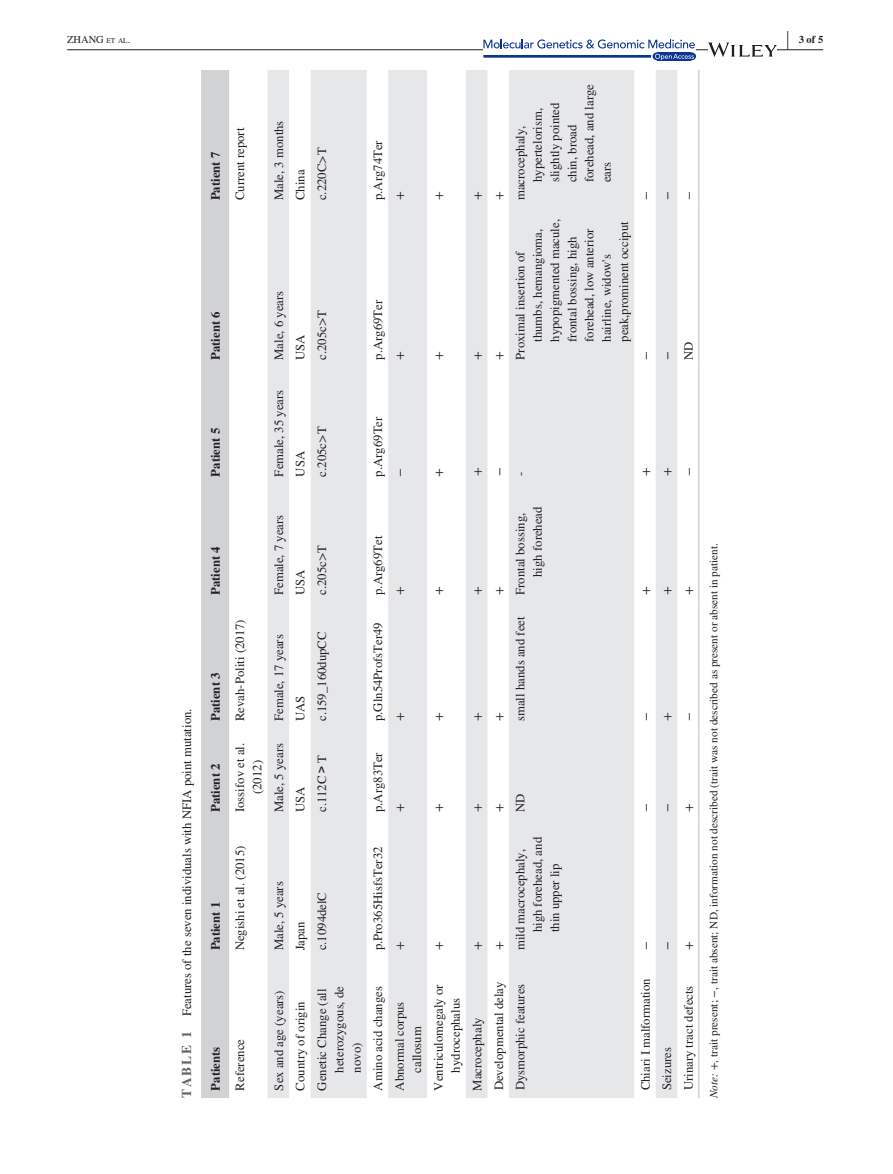
<style>
.page{position:relative;width:893px;height:1174px;background:#fff}
.page>*{position:absolute;margin:0;border:0;box-sizing:border-box;transform-origin:0 0}
.t1{font:700 25.95px "STIX";color:#231f20;scale:.36 1}
.t2{font:12.75px/17.2px "STIX";color:#231f20}
.t3{font:700 12.75px "STIX";color:#231f20}
.t4{font:11.25px "STIX";color:#231f20}
.t5{font:10.5px "STIX";color:#231f20}
.t6{font:700 10.5px "STIX";color:#231f20}
.s1{font-size:7.35px}
.s2{font-weight:700;font-size:13.5px;color:#636366}
.s3{font-family:"Arial Unicode MS"}
.s4{font-style:italic}
</style>
<div class="page">
<hr style="left:67px;top:49px;width:756px;height:1px;background:#231f20">
<svg style="left:483px;top:39px;width:212px;height:21px"></svg>
<svg style="left:708px;top:43px;width:69px;height:14px"></svg>
<div style="left:201px;top:70px;width:28px;height:1028px;background:#d1d2d4"></div>
<svg style="left:268px;top:70px;width:409px;height:1028px;fill:#e6e7e9"></svg>
<hr style="left:698px;top:958px;width:2px;height:140px;background:#d1d2d4">
<hr style="left:698px;top:819px;width:2px;height:139px;background:#d1d2d4">
<hr style="left:698px;top:728px;width:2px;height:91px;background:#d1d2d4">
<hr style="left:698px;top:602px;width:2px;height:126px;background:#d1d2d4">
<hr style="left:698px;top:484px;width:2px;height:118px;background:#d1d2d4">
<hr style="left:698px;top:367px;width:2px;height:117px;background:#d1d2d4">
<hr style="left:698px;top:208px;width:2px;height:159px;background:#d1d2d4">
<hr style="left:698px;top:70px;width:2px;height:138px;background:#d1d2d4">
<h1 class="t1" style="left:787px;top:24px;width:7px">|</h1>
<p class="t5" style="left:67px;top:32px;width:65px">ZHANG <span class="s1">et al</span>.</p>
<p class="t6" style="left:799px;top:33px;width:26px">3 of 5</p>
<p class="t2" style="left:179px;top:1098px;width:391px;rotate:-90deg"><span class="s2">TABLE 1</span> Features of the seven individuals with NFIA point mutation.</p>
<p class="t3" style="left:208px;top:200px;width:50px;rotate:-90deg">Patient 7</p>
<p class="t3" style="left:208px;top:360px;width:50px;rotate:-90deg">Patient 6</p>
<p class="t3" style="left:208px;top:476px;width:50px;rotate:-90deg">Patient 5</p>
<p class="t3" style="left:208px;top:595px;width:50px;rotate:-90deg">Patient 4</p>
<p class="t3" style="left:208px;top:721px;width:50px;rotate:-90deg">Patient 3</p>
<p class="t3" style="left:208px;top:812px;width:50px;rotate:-90deg">Patient 2</p>
<p class="t3" style="left:208px;top:950px;width:50px;rotate:-90deg">Patient 1</p>
<p class="t3" style="left:208px;top:1090px;width:45px;rotate:-90deg">Patients</p>
<p class="t2" style="left:232px;top:200px;width:74px;rotate:-90deg">Current report</p>
<p class="t2" style="left:271px;top:200px;width:81px;rotate:-90deg">Male, 3 months</p>
<p class="t2" style="left:293px;top:200px;width:32px;rotate:-90deg">China</p>
<p class="t2" style="left:314px;top:200px;width:55px;rotate:-90deg">c.220C&gt;T</p>
<p class="t2" style="left:370px;top:200px;width:61px;rotate:-90deg">p.Arg74Ter</p>
<p class="t2" style="left:392px;top:200px;width:10px;rotate:-90deg">+</p>
<p class="t2" style="left:271px;top:360px;width:71px;rotate:-90deg">Male, 6 years</p>
<p class="t2" style="left:293px;top:360px;width:27px;rotate:-90deg">USA</p>
<p class="t2" style="left:271px;top:476px;width:88px;rotate:-90deg">Female, 35 years</p>
<p class="t2" style="left:293px;top:476px;width:27px;rotate:-90deg">USA</p>
<p class="t2" style="left:314px;top:360px;width:52px;rotate:-90deg">c.205c&gt;T</p>
<p class="t2" style="left:314px;top:476px;width:52px;rotate:-90deg">c.205c&gt;T</p>
<p class="t2" style="left:370px;top:360px;width:61px;rotate:-90deg">p.Arg69Ter</p>
<p class="t2" style="left:392px;top:360px;width:10px;rotate:-90deg">+</p>
<p class="t2" style="left:370px;top:476px;width:61px;rotate:-90deg">p.Arg69Ter</p>
<p class="t2" style="left:392px;top:476px;width:10px;rotate:-90deg">−</p>
<p class="t2" style="left:232px;top:721px;width:103px;rotate:-90deg">Revah-Politi (2017)</p>
<p class="t2" style="left:232px;top:812px;width:71px;text-align:center;rotate:-90deg">Iossifov et al. (2012)</p>
<p class="t2" style="left:271px;top:595px;width:82px;rotate:-90deg">Female, 7 years</p>
<p class="t2" style="left:293px;top:595px;width:27px;rotate:-90deg">USA</p>
<p class="t2" style="left:271px;top:721px;width:88px;rotate:-90deg">Female, 17 years</p>
<p class="t2" style="left:271px;top:812px;width:71px;rotate:-90deg">Male, 5 years</p>
<p class="t2" style="left:293px;top:721px;width:27px;rotate:-90deg">UAS</p>
<p class="t2" style="left:293px;top:812px;width:27px;rotate:-90deg">USA</p>
<p class="t2" style="left:314px;top:595px;width:52px;rotate:-90deg">c.205c&gt;T</p>
<p class="t2" style="left:314px;top:721px;width:91px;rotate:-90deg">c.159_160dupCC</p>
<p class="t2" style="left:314px;top:812px;width:59px;rotate:-90deg">c.112C<span class="s3">＞</span>T</p>
<p class="t2" style="left:232px;top:950px;width:106px;rotate:-90deg">Negishi et al. (2015)</p>
<p class="t2" style="left:271px;top:950px;width:71px;rotate:-90deg">Male, 5 years</p>
<p class="t2" style="left:293px;top:950px;width:30px;rotate:-90deg">Japan</p>
<p class="t2" style="left:314px;top:950px;width:60px;rotate:-90deg">c.1094delC</p>
<p class="t2" style="left:370px;top:595px;width:61px;rotate:-90deg">p.Arg69Tet</p>
<p class="t2" style="left:370px;top:721px;width:100px;rotate:-90deg">p.Gln54ProfsTer49</p>
<p class="t2" style="left:392px;top:595px;width:10px;rotate:-90deg">+</p>
<p class="t2" style="left:392px;top:721px;width:10px;rotate:-90deg">+</p>
<p class="t2" style="left:370px;top:812px;width:61px;rotate:-90deg">p.Arg83Ter</p>
<p class="t2" style="left:392px;top:812px;width:10px;rotate:-90deg">+</p>
<p class="t2" style="left:370px;top:950px;width:105px;rotate:-90deg">p.Pro365HisfsTer32</p>
<p class="t2" style="left:392px;top:950px;width:10px;rotate:-90deg">+</p>
<p class="t2" style="left:232px;top:1090px;width:53px;rotate:-90deg">Reference</p>
<p class="t2" style="left:271px;top:1090px;width:102px;rotate:-90deg">Sex and age (years)</p>
<p class="t2" style="left:293px;top:1090px;width:91px;rotate:-90deg">Country of origin</p>
<p class="t2" style="left:314px;top:1072px;width:88px;text-indent:-18px;rotate:-90deg">Genetic Change (all heterozygous, de novo)</p>
<p class="t2" style="left:370px;top:1090px;width:106px;rotate:-90deg">Amino acid changes</p>
<p class="t2" style="left:392px;top:1090px;width:90px;text-align:center;rotate:-90deg">Abnormal corpus callosum</p>
<p class="t2" style="left:431px;top:200px;width:10px;rotate:-90deg">+</p>
<p class="t2" style="left:431px;top:360px;width:10px;rotate:-90deg">+</p>
<p class="t2" style="left:469px;top:200px;width:10px;rotate:-90deg">+</p>
<p class="t2" style="left:469px;top:360px;width:10px;rotate:-90deg">+</p>
<p class="t2" style="left:491px;top:200px;width:10px;rotate:-90deg">+</p>
<p class="t2" style="left:491px;top:360px;width:10px;rotate:-90deg">+</p>
<p class="t2" style="left:513px;top:182px;width:100px;text-indent:-18px;rotate:-90deg">macrocephaly, hypertelorism, slightly pointed chin, broad forehead, and large ears</p>
<p class="t2" style="left:513px;top:342px;width:124px;text-indent:-18px;rotate:-90deg">Proximal insertion of thumbs, hemangioma, hypopigmented macule, frontal bossing, high forehead, low anterior hairline, widow's peak,prominent occiput</p>
<p class="t2" style="left:638px;top:200px;width:10px;rotate:-90deg">−</p>
<p class="t2" style="left:638px;top:360px;width:10px;rotate:-90deg">−</p>
<p class="t2" style="left:659px;top:200px;width:10px;rotate:-90deg">−</p>
<p class="t2" style="left:681px;top:200px;width:10px;rotate:-90deg">−</p>
<p class="t2" style="left:659px;top:360px;width:10px;rotate:-90deg">−</p>
<p class="t2" style="left:681px;top:360px;width:20px;rotate:-90deg">ND</p>
<p class="t2" style="left:431px;top:476px;width:10px;rotate:-90deg">+</p>
<p class="t2" style="left:469px;top:476px;width:10px;rotate:-90deg">+</p>
<p class="t2" style="left:491px;top:476px;width:10px;rotate:-90deg">−</p>
<p class="t2" style="left:513px;top:476px;width:6px;rotate:-90deg">-</p>
<p class="t2" style="left:638px;top:476px;width:10px;rotate:-90deg">+</p>
<p class="t2" style="left:659px;top:476px;width:10px;rotate:-90deg">+</p>
<p class="t2" style="left:681px;top:476px;width:10px;rotate:-90deg">−</p>
<p class="t2" style="left:431px;top:595px;width:10px;rotate:-90deg">+</p>
<p class="t2" style="left:469px;top:595px;width:10px;rotate:-90deg">+</p>
<p class="t2" style="left:491px;top:595px;width:10px;rotate:-90deg">+</p>
<p class="t2" style="left:513px;top:577px;width:72px;text-indent:-18px;rotate:-90deg">Frontal bossing, high forehead</p>
<p class="t2" style="left:638px;top:595px;width:10px;rotate:-90deg">+</p>
<p class="t2" style="left:659px;top:595px;width:10px;rotate:-90deg">+</p>
<p class="t2" style="left:681px;top:595px;width:10px;rotate:-90deg">+</p>
<p class="t2" style="left:431px;top:721px;width:10px;rotate:-90deg">+</p>
<p class="t2" style="left:469px;top:721px;width:10px;rotate:-90deg">+</p>
<p class="t2" style="left:491px;top:721px;width:10px;rotate:-90deg">+</p>
<p class="t2" style="left:513px;top:721px;width:106px;rotate:-90deg">small hands and feet</p>
<p class="t2" style="left:638px;top:721px;width:10px;rotate:-90deg">−</p>
<p class="t2" style="left:659px;top:721px;width:10px;rotate:-90deg">+</p>
<p class="t2" style="left:681px;top:721px;width:10px;rotate:-90deg">−</p>
<p class="t2" style="left:431px;top:812px;width:10px;rotate:-90deg">+</p>
<p class="t2" style="left:469px;top:812px;width:10px;rotate:-90deg">+</p>
<p class="t2" style="left:491px;top:812px;width:10px;rotate:-90deg">+</p>
<p class="t2" style="left:513px;top:812px;width:20px;rotate:-90deg">ND</p>
<p class="t2" style="left:638px;top:812px;width:10px;rotate:-90deg">−</p>
<p class="t2" style="left:659px;top:812px;width:10px;rotate:-90deg">−</p>
<p class="t2" style="left:681px;top:812px;width:10px;rotate:-90deg">+</p>
<p class="t2" style="left:431px;top:950px;width:10px;rotate:-90deg">+</p>
<p class="t2" style="left:469px;top:950px;width:10px;rotate:-90deg">+</p>
<p class="t2" style="left:491px;top:950px;width:10px;rotate:-90deg">+</p>
<p class="t2" style="left:513px;top:932px;width:97px;text-indent:-18px;rotate:-90deg">mild macrocephaly, high forehead, and thin upper lip</p>
<p class="t2" style="left:638px;top:950px;width:10px;rotate:-90deg">−</p>
<p class="t2" style="left:659px;top:950px;width:10px;rotate:-90deg">−</p>
<p class="t2" style="left:681px;top:950px;width:10px;rotate:-90deg">+</p>
<p class="t2" style="left:431px;top:1090px;width:107px;text-align:center;rotate:-90deg">Ventriculomegaly or hydrocephalus</p>
<p class="t2" style="left:469px;top:1090px;width:74px;rotate:-90deg">Macrocephaly</p>
<p class="t2" style="left:491px;top:1090px;width:110px;rotate:-90deg">Developmental delay</p>
<p class="t2" style="left:513px;top:1090px;width:108px;rotate:-90deg">Dysmorphic features</p>
<p class="t2" style="left:638px;top:1090px;width:113px;rotate:-90deg">Chiari I malformation</p>
<p class="t2" style="left:659px;top:1090px;width:45px;rotate:-90deg">Seizures</p>
<p class="t2" style="left:681px;top:1090px;width:106px;rotate:-90deg">Urinary tract defects</p>
<p class="t4" style="left:706px;top:1098px;width:556px;rotate:-90deg"><span class="s4">Note:</span> +, trait present; −, trait absent; ND, information not described (trait was not described as present or absent in patient.</p>
</div>
